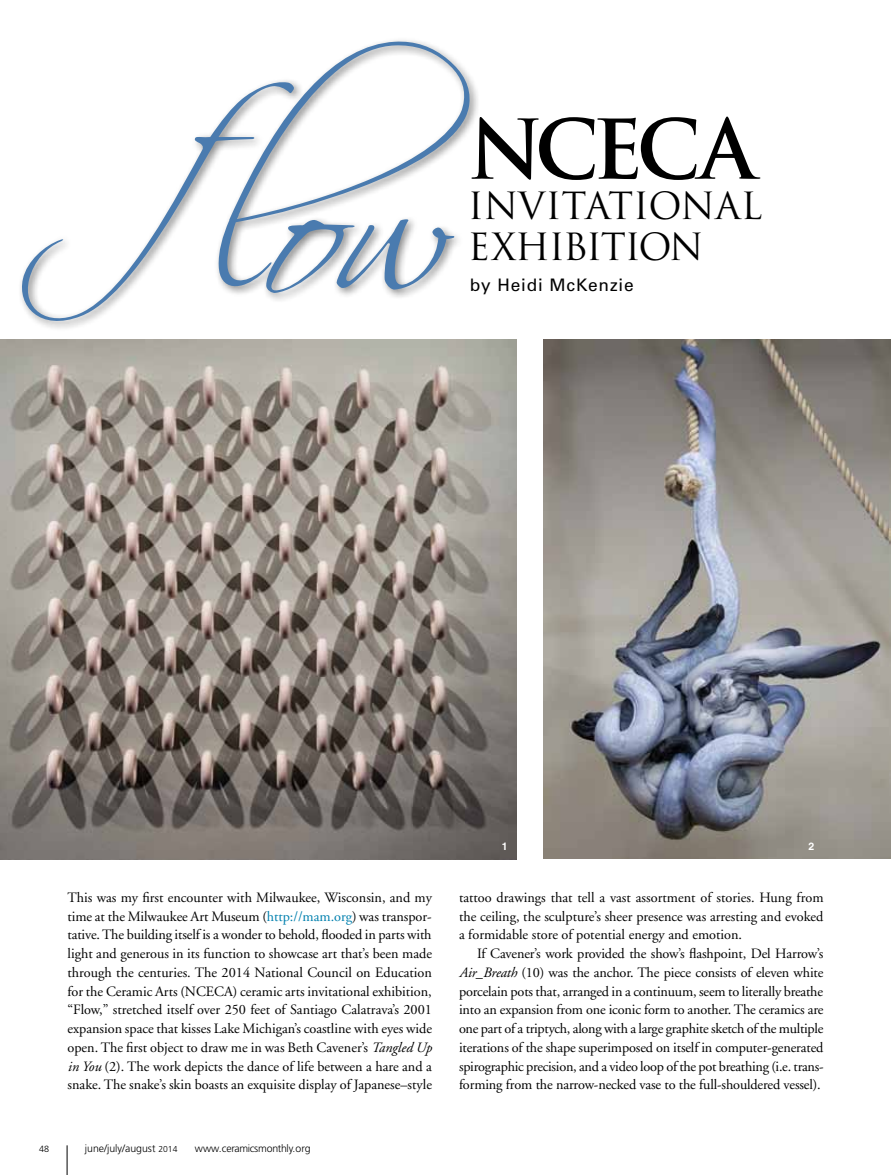
<style>
.page{position:relative;width:891px;height:1175px;background:#fff}
.page>*{position:absolute;margin:0;border:0;box-sizing:border-box;transform-origin:0 0}
.t1{font:205.2px "Scriptina";color:#4a7baf}
.t2{font:700 79.95px "Trajan Pro";letter-spacing:-.08em;color:#000}
.t3{font:36.45px/40.7px "Trajan Pro";letter-spacing:-.03em;color:#000}
.t4{font:17.25px "Univers";letter-spacing:.05em;color:#000}
.t5{font:14.25px/18.8px "Adobe Garamond";color:#000;text-align:justify}
.t6{font:300 10.5px "Frutiger";letter-spacing:-.03em;color:#000}
.t7{font:300 10.5px "Frutiger";color:#000}
.t8{font:700 10.5px "Helvetica";color:#fff}
.t9{font:300 9px "Frutiger";color:#000}
.s1{color:#0080ae}
.s2{font-style:italic}
.s3{font-size:8.55px}
</style>
<div class="page">
<svg style="left:67px;top:1145px;width:1px;height:29px"></svg>
<img style="left:544px;top:340px;width:347px;height:518px">
<img style="left:0;top:340px;width:517px;height:519px">
<div style="left:17px;top:37px;width:464px;height:295px;background:#000;opacity:.49"></div>
<h1 class="t1" style="left:175px;top:98px;width:298px">flo w</h1>
<h2 class="t2" style="left:468px;top:100px;width:289px">NCECA</h2>
<h3 class="t3" style="left:468px;top:185px;width:296px">INVI TATI ONAL<br>EXHI BITION</h3>
<p class="t4" style="left:470px;top:275px;width:165px">by Heidi McKenzie</p>
<p class="t8" style="left:502px;top:840px;width:7px">1</p>
<p class="t8" style="left:809px;top:840px;width:7px">2</p>
<p class="t5" style="left:68px;top:888px;width:366px">This was my first encounter with Milwaukee, Wisconsin, and my time at the Milwaukee Art Museum (<span class="s1">http://mam.org</span>) was transpor&shy;tative. The building itself is a wonder to behold, flooded in parts with light and generous in its function to showcase art that’s been made through the centuries. The 2014 National Council on Education for the Ceramic Arts (NCECA) ceramic arts invitational exhibition, “Flow,” stretched itself over 250 feet of Santiago Calatrava’s 2001 expansion space that kisses Lake Michigan’s coastline with eyes wide open. The first object to draw me in was Beth Cavener’s <span class="s2">Tangled Up in You</span> (2). The work depicts the dance of life between a hare and a snake. The snake’s skin boasts an exquisite display of Japanese–style</p>
<p class="t5" style="left:459px;top:888px;width:366px">tattoo drawings that tell a vast assortment of stories. Hung from the ceiling, the sculpture’s sheer presence was arresting and evoked a formidable store of potential energy and emotion.</p>
<p class="t5" style="left:459px;top:944px;width:366px;text-indent:18px">If Cavener’s work provided the show’s flashpoint, Del Harrow’s <span class="s2">Air_Breath</span> (10) was the anchor. The piece consists of eleven white porcelain pots that, arranged in a continuum, seem to literally breathe into an expansion from one iconic form to another. The ceramics are one part of a triptych, along with a large graphite sketch of the multiple iterations of the shape superimposed on itself in computer-generated spirographic precision, and a video loop of the pot breathing (i.e. trans&shy;forming from the narrow-necked vase to the full-shouldered vessel).</p>
<p class="t9" style="left:39px;top:1143px;width:12px">48</p>
<p class="t7" style="left:85px;top:1142px;width:94px">june/july/august <span class="s3">2014</span></p>
<p class="t6" style="left:195px;top:1142px;width:117px">www.ceramicsmonthly.org</p>
</div>
